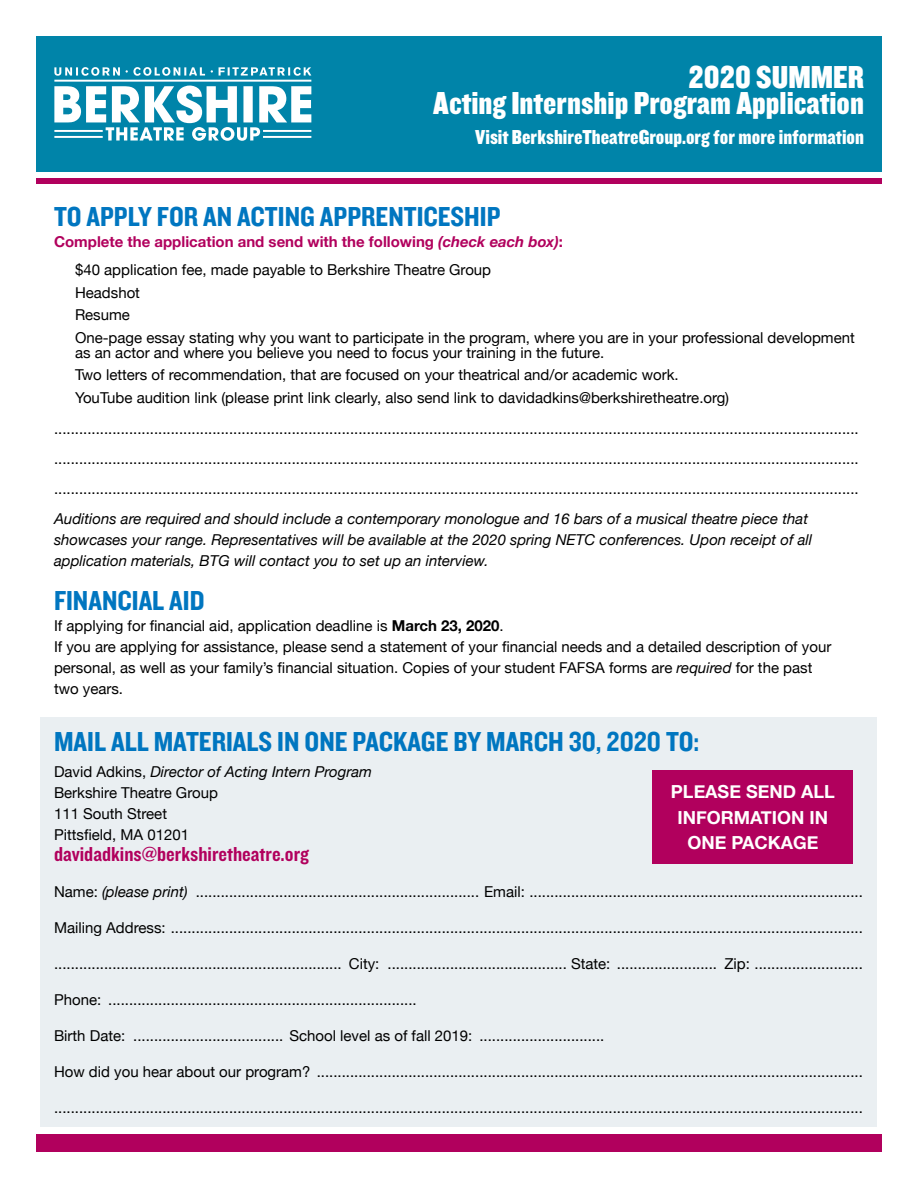
<style>
.page{position:relative;width:918px;height:1188px;background:#fff}
.page>*{position:absolute;margin:0;border:0;box-sizing:border-box;transform-origin:0 0}
.t1{font:33px/26.4px "Knockout HTF70 Full Welterwt";color:#fff;text-align:right}
.t2{font:28.5px "Knockout HTF50 Welterweight";color:#0076c0}
.t3{font:21px "Knockout HTF70 Full Welterwt";color:#fff}
.t4{font:21px "Knockout HTF50 Welterweight";color:#b1005d}
.t5{font:700 18px/25.2px "Helvetica Neue";color:#fff;text-align:center}
.t6{font:15px/21px "Helvetica Neue";color:#000}
.t7{font:italic 15px/21px "Helvetica Neue";color:#000}
.s1{font-weight:700;color:#b1005d}
.s2{font-weight:700;font-style:italic;color:#b1005d}
.s3{font-weight:700}
.s4{font-style:italic}
</style>
<div class="page">
<div style="left:36px;top:1134px;width:846px;height:18px;background:#b1005d"></div>
<div style="left:36px;top:36px;width:846px;height:136px;background:#0084a9"></div>
<div style="left:36px;top:178px;width:846px;height:6px;background:#b1005d"></div>
<div style="left:40px;top:717px;width:838px;height:409px;background:#eaeff2"></div>
<div style="left:652px;top:770px;width:201px;height:94px;background:#b1005d"></div>
<svg style="left:54px;top:67px;width:257px;height:74px"></svg>
<h1 class="t1" style="left:433px;top:65px;width:432px">2020 SUMMER<br>Acting Internship Program Application</h1>
<h3 class="t3" style="left:475px;top:126px;width:390px">Visit BerkshireTheatreGroup.org for more information</h3>
<h2 class="t2" style="left:54px;top:201px;width:448px">TO APPLY FOR AN ACTING APPRENTICESHIP</h2>
<p class="t6" style="left:75px;top:228px;width:490px;line-height:28.5px;text-indent:-21px"><span class="s1">Complete the application and send with the following</span> <span class="s2">(check each box)</span><span class="s1">: </span>$40 application fee, made payable to Berkshire Theatre Group</p>
<p class="t6" style="left:75px;top:282px;width:781px;line-height:22.5px">Headshot<br>Resume<br>One-page essay stating why you want to participate in the program, where you are in your professional development</p>
<p class="t6" style="left:75px;top:342px;width:656px;line-height:22.5px">as an actor and where you believe you need to focus your training in the future.<br>Two letters of recommendation, that are focused on your theatrical and/or academic work.<br>YouTube audition link (please print link clearly, also send link to davidadkins@berkshiretheatre.org)</p>
<p class="t6" style="left:54px;top:415px;width:806px;line-height:30px;text-align:justify">................................................................................................................................................................................................. ................................................................................................................................................................................................. .................................................................................................................................................................................................</p>
<p class="t7" style="left:54px;top:510px;width:760px">Auditions are required and should include a contemporary monologue and 16 bars of a musical theatre piece that showcases your range. Representatives will be available at the 2020 spring NETC conferences. Upon receipt of all application materials, BTG will contact you to set up an interview.</p>
<h2 class="t2" style="left:54px;top:585px;width:152px">FINANCIAL AID</h2>
<p class="t6" style="left:54px;top:616px;width:779px">If applying for financial aid, application deadline is <span class="s3">March 23, 2020</span>.<br>If you are applying for assistance, please send a statement of your financial needs and a detailed description of your personal, as well as your family’s financial situation. Copies of your student FAFSA forms are <span class="s4">required</span> for the past two years.</p>
<h2 class="t2" style="left:54px;top:727px;width:647px">MAIL ALL MATERIALS IN ONE PACKAGE BY MARCH 30, 2020 TO:</h2>
<p class="t6" style="left:54px;top:762px;width:320px">David Adkins, <span class="s4">Director of Acting Intern Program<br></span>Berkshire Theatre Group<br>111 South Street<br>Pittsfield, MA 01201</p>
<h3 class="t4" style="left:54px;top:843px;width:256px">davidadkins@berkshiretheatre.org</h3>
<p class="t6" style="left:54px;top:882px;width:810px">Name: <span class="s4">(please print)</span> .................................................................... Email: ................................................................................</p>
<p class="t6" style="left:54px;top:918px;width:810px">Mailing Address: ......................................................................................................................................................................</p>
<p class="t6" style="left:54px;top:954px;width:810px">..................................................................... City: ........................................... State: ........................ Zip: ..........................</p>
<p class="t6" style="left:54px;top:990px;width:364px">Phone: ..........................................................................</p>
<p class="t6" style="left:54px;top:1026px;width:552px">Birth Date: .................................... School level as of fall 2019: ..............................</p>
<p class="t6" style="left:54px;top:1062px;width:810px">How did you hear about our program? ...................................................................................................................................</p>
<p class="t6" style="left:54px;top:1098px;width:810px">..................................................................................................................................................................................................</p>
<p class="t5" style="left:671px;top:780px;width:165px">PLEASE SEND ALL<br>INFORMATION IN<br>ONE PACKAGE</p>
</div>
